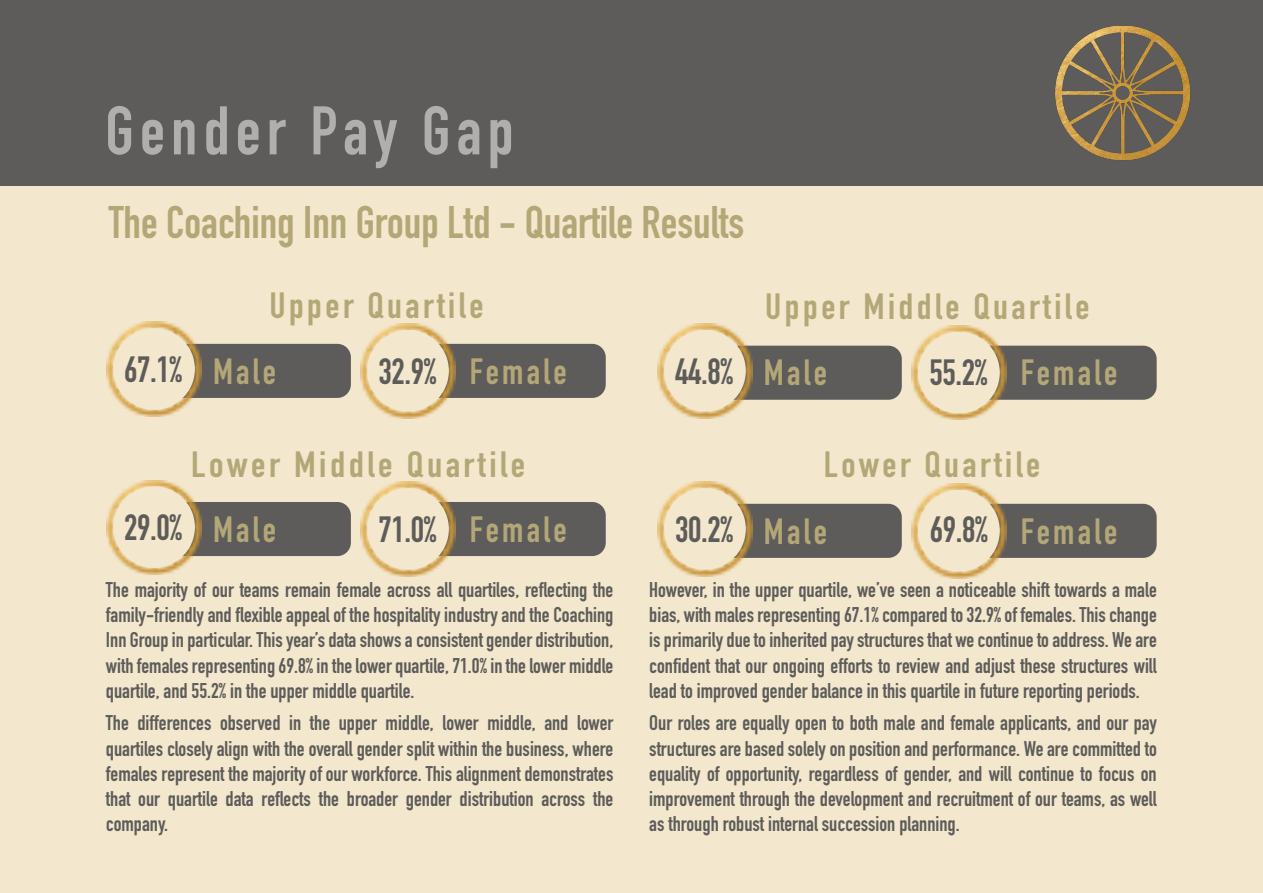
<style>
.page{position:relative;width:1263px;height:893px;background:#fff}
.page>*{position:absolute;margin:0;border:0;box-sizing:border-box;transform-origin:0 0}
.t1{font:700 67.5px "DIN Condensed";letter-spacing:.09em;color:#b1afae}
.t2{font:700 45px "DIN Condensed";color:#b4a777}
.t3{font:700 36px "DIN Condensed";letter-spacing:.09em;color:#b4a777;scale:1.06 1}
.t4{font:700 36px "DIN Condensed";letter-spacing:.09em;color:#b4a777}
.t5{font:700 36px "DIN Condensed";letter-spacing:.09em;color:#5e5c5a}
.t6{font:700 36px "DIN Condensed";letter-spacing:.09em;color:#b4a777;scale:1.08 1}
.t7{font:700 21px/25.2px "DIN Condensed";color:#5e5c5a;text-align:justify}
.s1{color:#b4a777}
.s2{color:#5e5c5a}
</style>
<div class="page">
<div style="left:0;top:186px;width:1263px;height:707px;background:#f3e7cd"></div>
<div style="left:0;top:0;width:1263px;height:186px;background:#5e5c5a"></div>
<div style="left:673px;top:346px;width:229px;height:54px;background:#5e5c5a;border-radius:14px"></div>
<img style="left:657px;top:324px;width:95px;height:94px">
<div style="left:664px;top:330px;width:82px;height:82px;background:#f3e7cd;border-radius:50%"></div>
<div style="left:927px;top:346px;width:230px;height:54px;background:#5e5c5a;border-radius:14px"></div>
<img style="left:911px;top:325px;width:95px;height:95px">
<div style="left:918px;top:332px;width:82px;height:81px;background:#f3e7cd;border-radius:50%"></div>
<div style="left:122px;top:344px;width:229px;height:54px;background:#5e5c5a;border-radius:14px"></div>
<img style="left:106px;top:322px;width:95px;height:94px">
<div style="left:113px;top:328px;width:82px;height:82px;background:#f3e7cd;border-radius:50%"></div>
<div style="left:377px;top:344px;width:229px;height:54px;background:#5e5c5a;border-radius:14px"></div>
<img style="left:360px;top:324px;width:95px;height:94px">
<div style="left:367px;top:330px;width:82px;height:82px;background:#f3e7cd;border-radius:50%"></div>
<div style="left:673px;top:504px;width:229px;height:54px;background:#5e5c5a;border-radius:14px"></div>
<img style="left:657px;top:482px;width:95px;height:94px">
<div style="left:664px;top:488px;width:82px;height:82px;background:#f3e7cd;border-radius:50%"></div>
<div style="left:927px;top:504px;width:230px;height:54px;background:#5e5c5a;border-radius:14px"></div>
<img style="left:911px;top:484px;width:95px;height:94px">
<div style="left:918px;top:490px;width:82px;height:82px;background:#f3e7cd;border-radius:50%"></div>
<div style="left:122px;top:502px;width:229px;height:54px;background:#5e5c5a;border-radius:14px"></div>
<img style="left:106px;top:480px;width:95px;height:94px">
<div style="left:113px;top:486px;width:82px;height:82px;background:#f3e7cd;border-radius:50%"></div>
<div style="left:377px;top:502px;width:229px;height:54px;background:#5e5c5a;border-radius:14px"></div>
<img style="left:360px;top:482px;width:95px;height:94px">
<div style="left:367px;top:488px;width:82px;height:82px;background:#f3e7cd;border-radius:50%"></div>
<img style="left:1055px;top:25px;width:136px;height:136px">
<h1 class="t1" style="left:105px;top:106px;width:410px">Gender Pay Gap</h1>
<h2 class="t2" style="left:109px;top:206px;width:637px">The Coaching Inn Group Ltd - Quartile Results</h2>
<h3 class="t3" style="left:269px;top:292px;width:203px">Upper Quartile</h3>
<h3 class="t3" style="left:765px;top:293px;width:307px">Upper Middle Quartile</h3>
<h3 class="t5" style="left:124px;top:356px;width:153px">67.1% <span class="s1">Male</span></h3>
<h3 class="t4" style="left:378px;top:358px;width:190px"><span class="s2">32.9%</span> Female</h3>
<h3 class="t5" style="left:675px;top:358px;width:153px">44.8% <span class="s1">Male</span></h3>
<h3 class="t4" style="left:929px;top:360px;width:190px"><span class="s2">55.2%</span> Female</h3>
<h3 class="t6" style="left:191px;top:452px;width:311px">Lower Middle Quartile</h3>
<h3 class="t3" style="left:824px;top:452px;width:206px">Lower Quartile</h3>
<h3 class="t5" style="left:124px;top:514px;width:153px">29.0% <span class="s1">Male</span></h3>
<h3 class="t4" style="left:378px;top:516px;width:190px"><span class="s2">71.0%</span> Female</h3>
<h3 class="t5" style="left:675px;top:516px;width:153px">30.2% <span class="s1">Male</span></h3>
<h3 class="t4" style="left:930px;top:518px;width:189px"><span class="s2">69.8%</span> Female</h3>
<p class="t7" style="left:106px;top:580px;width:509px">The majority of our teams remain female across all quartiles, reflecting the family-friendly and flexible appeal of the hospitality industry and the Coaching Inn Group in particular. This year’s data shows a consistent gender distribution, with females representing 69.8% in the lower quartile, 71.0% in the lower middle quartile, and 55.2% in the upper middle quartile.</p>
<p class="t7" style="left:106px;top:713px;width:509px">The differences observed in the upper middle, lower middle, and lower quartiles closely align with the overall gender split within the business, where females represent the majority of our workforce. This alignment demonstrates that our quartile data reflects the broader gender distribution across the company.</p>
<p class="t7" style="left:649px;top:580px;width:509px">However, in the upper quartile, we’ve seen a noticeable shift towards a male bias, with males representing 67.1% compared to 32.9% of females. This change is primarily due to inherited pay structures that we continue to address. We are confident that our ongoing efforts to review and adjust these structures will lead to improved gender balance in this quartile in future reporting periods.</p>
<p class="t7" style="left:649px;top:713px;width:509px">Our roles are equally open to both male and female applicants, and our pay structures are based solely on position and performance. We are committed to equality of opportunity, regardless of gender, and will continue to focus on improvement through the development and recruitment of our teams, as well as through robust internal succession planning.</p>
</div>
